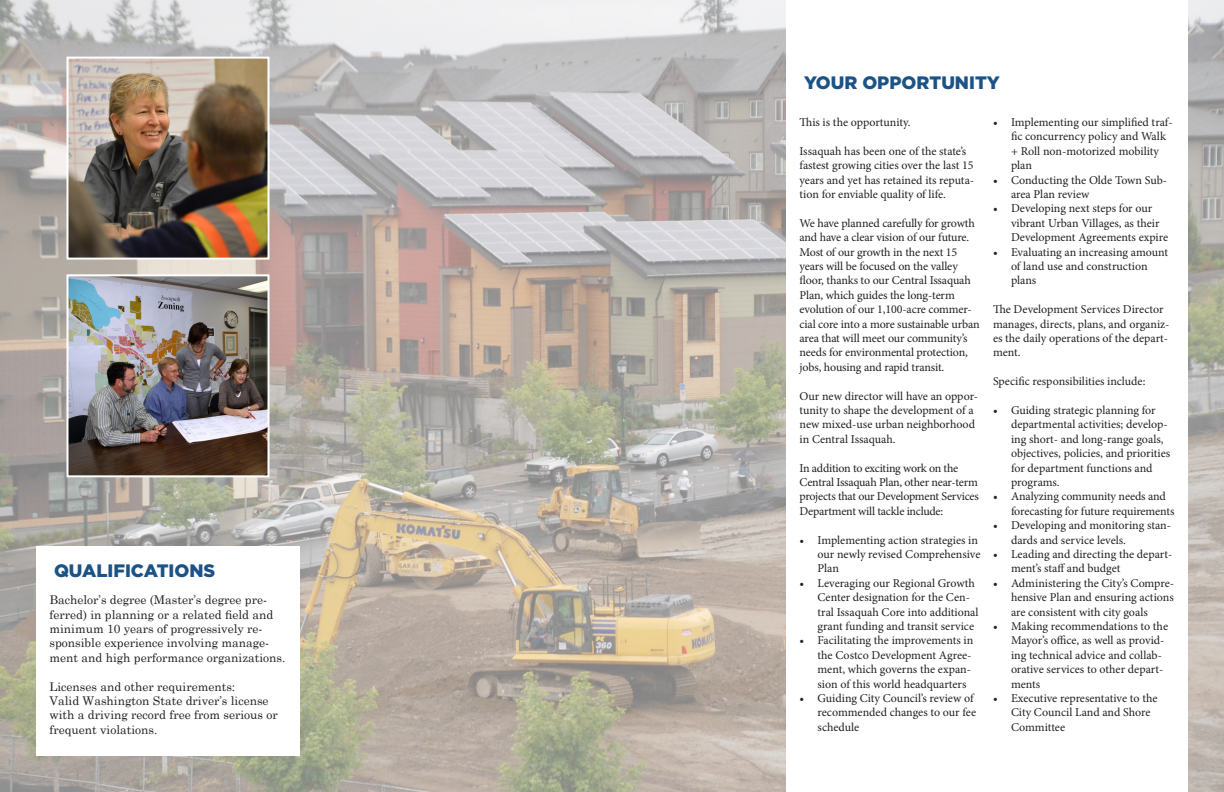
<style>
.page{position:relative;width:1224px;height:792px;background:#fff}
.page>*{position:absolute;margin:0;border:0;box-sizing:border-box;transform-origin:0 0}
.t1{font:900 18px "Gotham";color:#1c5387}
.t2{font:12px/14.4px "Minion Pro";letter-spacing:-.005em;color:#231f20}
.t3{font:12px/14.4px "Century Schoolbook";color:#231f20}
</style>
<div class="page">
<img style="left:0;top:0;width:1224px;height:792px">
<div style="left:786px;top:0;width:402px;height:792px;background:#fff"></div>
<img style="left:69px;top:277px;width:198px;height:197px">
<div style="left:66px;top:274px;width:204px;height:203px;border:2px solid #fff"></div>
<img style="left:69px;top:60px;width:198px;height:197px">
<div style="left:66px;top:57px;width:204px;height:203px;border:2px solid #fff"></div>
<div style="left:36px;top:546px;width:264px;height:49px;background:#fff"></div>
<div style="left:36px;top:582px;width:264px;height:174px;background:#fff"></div>
<p class="t1" style="left:54px;top:560px;width:163px">QUALIFICATIONS</p>
<p class="t3" style="left:50px;top:592px;width:238px">Bachelor’s degree (Master’s degree pre&shy;ferred) in planning or a related field and minimum 10 years of progressively re&shy;sponsible experience involving manage&shy;ment and high performance organizations.</p>
<p class="t3" style="left:50px;top:678px;width:187px">Licenses and other requirements:</p>
<p class="t3" style="left:50px;top:692px;width:230px">Valid Washington State driver’s license with a driving record free from serious or frequent violations.</p>
<p class="t1" style="left:804px;top:72px;width:197px">YOUR OPPORTUNITY</p>
<p class="t2" style="left:800px;top:115px;width:113px">This is the opportunity.</p>
<p class="t2" style="left:800px;top:144px;width:176px">Issaquah has been one of the state’s fastest growing cities over the last 15 years and yet has retained its reputa&shy;tion for enviable quality of life.</p>
<p class="t2" style="left:800px;top:216px;width:182px">We have planned carefully for growth and have a clear vision of our future.<br>Most of our growth in the next 15 years will be focused on the valley floor, thanks to our Central Issaquah Plan, which guides the long-term evolution of our 1,100-acre commer&shy;cial core into a more sustainable urban area that will meet our community’s needs for environmental protection, jobs, housing and rapid transit.</p>
<p class="t2" style="left:800px;top:389px;width:180px">Our new director will have an oppor&shy;tunity to shape the development of a new mixed-use urban neighborhood in Central Issaquah.</p>
<p class="t2" style="left:800px;top:461px;width:181px">In addition to exciting work on the Central Issaquah Plan, other near-term projects that our Development Services Department will tackle include:</p>
<p class="t2" style="left:818px;top:533px;width:164px;text-indent:-18px">• Implementing action strategies in our newly revised Comprehensive<br>Plan</p>
<p class="t2" style="left:818px;top:576px;width:163px;text-indent:-18px">• Leveraging our Regional Growth Center designation for the Cen&shy;tral Issaquah Core into additional grant funding and transit service</p>
<p class="t2" style="left:818px;top:633px;width:157px;text-indent:-18px">• Facilitating the improvements in the Costco Development Agree&shy;ment, which governs the expan&shy;sion of this world headquarters</p>
<p class="t2" style="left:818px;top:691px;width:160px;text-indent:-18px">• Guiding City Council’s review of recommended changes to our fee schedule</p>
<p class="t2" style="left:1011px;top:115px;width:163px;text-indent:-18px">• Implementing our simplified traf&shy;fic concurrency policy and Walk + Roll non-motorized mobility plan</p>
<p class="t2" style="left:1011px;top:173px;width:158px;text-indent:-18px">• Conducting the Olde Town Sub&shy;area Plan review</p>
<p class="t2" style="left:1011px;top:201px;width:159px;text-indent:-18px">• Developing next steps for our vibrant Urban Villages, as their<br>Development Agreements expire</p>
<p class="t2" style="left:1011px;top:245px;width:159px;text-indent:-18px">• Evaluating an increasing amount of land use and construction plans</p>
<p class="t2" style="left:993px;top:302px;width:178px">The Development Services Director manages, directs, plans, and organiz&shy;es the daily operations of the depart&shy;ment.</p>
<p class="t2" style="left:993px;top:374px;width:154px">Specific responsibilities include:</p>
<p class="t2" style="left:1011px;top:403px;width:161px;text-indent:-18px">• Guiding strategic planning for departmental activities; develop&shy;ing short- and long-range goals, objectives, policies, and priorities for department functions and programs.</p>
<p class="t2" style="left:1011px;top:489px;width:165px;text-indent:-18px">• Analyzing community needs and forecasting for future requirements</p>
<p class="t2" style="left:1011px;top:518px;width:162px;text-indent:-18px">• Developing and monitoring stan&shy;dards and service levels.</p>
<p class="t2" style="left:1011px;top:547px;width:163px;text-indent:-18px">• Leading and directing the depart&shy;ment’s staff and budget</p>
<p class="t2" style="left:1011px;top:576px;width:165px;text-align:justify;text-indent:-18px">• Administering the City’s Compre&shy;hensive Plan and ensuring actions are consistent with city goals</p>
<p class="t2" style="left:1011px;top:619px;width:159px;text-indent:-18px">• Making recommendations to the<br>Mayor’s office, as well as provid&shy;ing technical advice and collab&shy;orative services to other depart&shy;ments</p>
<p class="t2" style="left:1011px;top:691px;width:148px;text-indent:-18px">• Executive representative to the<br>City Council Land and Shore<br>Committee</p>
</div>
